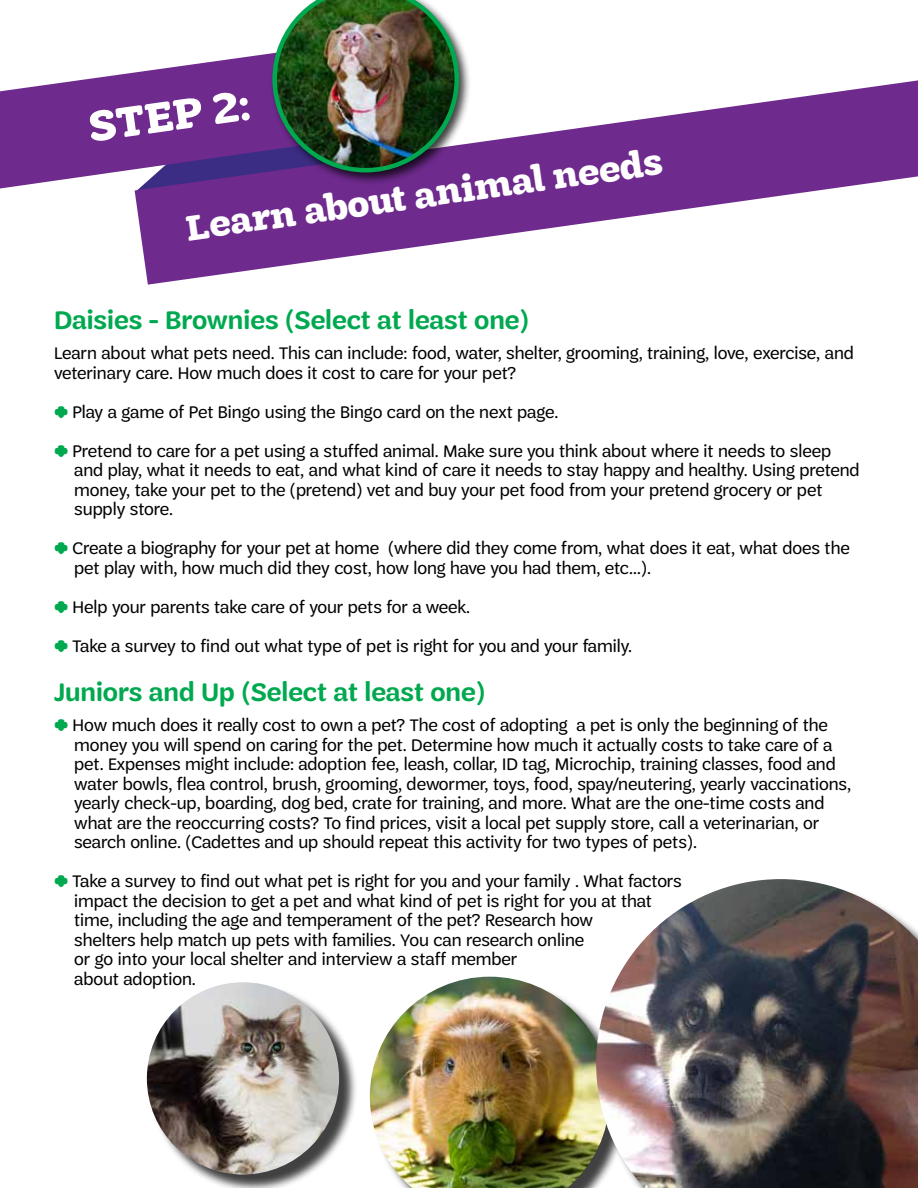
<style>
.page{position:relative;width:918px;height:1188px;background:#fff}
.page>*{position:absolute;margin:0;border:0;box-sizing:border-box;transform-origin:0 0}
.t1{font:700 45px "Trefoil Slab";color:#fff}
.t2{font:700 37.5px "Trefoil Slab";color:#fff}
.t3{font:600 27px "Trefoil Sans";color:#00a94f}
.t4{font:18px/19.5px "Trefoil Sans";color:#000}
.s1{color:#00a94f}
</style>
<div class="page">
<img style="left:370px;top:977px;width:226px;height:211px">
<svg style="left:0;top:72px;width:136px;height:117px;fill:#6e2a8d"></svg>
<svg style="left:135px;top:80px;width:783px;height:205px;fill:#6e2a8d"></svg>
<img style="left:596px;top:879px;width:322px;height:309px">
<div style="left:269px;top:0;width:203px;height:185px;background:#000;opacity:.75"></div>
<img style="left:136px;top:0;width:323px;height:191px">
<div style="left:149px;top:985px;width:209px;height:203px;background:#000;opacity:.75"></div>
<img style="left:147px;top:982px;width:192px;height:192px;border-radius:96px">
<h1 class="t1" style="left:86px;top:102px;width:164px;rotate:-8deg">STEP 2:</h1>
<h2 class="t2" style="left:184px;top:207px;width:482px;rotate:-8deg">Learn about animal needs</h2>
<h3 class="t3" style="left:54px;top:305px;width:477px">Daisies - Brownies (Select at least one)</h3>
<p class="t4" style="left:54px;top:343px;width:801px">Learn about what pets need. This can include: food, water, shelter, grooming, training, love, exercise, and veterinary care. How much does it cost to care for your pet?</p>
<p class="t4" style="left:54px;top:392px;width:779px;line-height:39px"><span class="s1">☙</span> Play a game of Pet Bingo using the Bingo card on the next page.<br><span class="s1">☙</span> Pretend to care for a pet using a stuffed animal. Make sure you think about where it needs to sleep</p>
<p class="t4" style="left:74px;top:460px;width:787px">and play, what it needs to eat, and what kind of care it needs to stay happy and healthy. Using pretend money, take your pet to the (pretend) vet and buy your pet food from your pretend grocery or pet supply store.</p>
<p class="t4" style="left:74px;top:538px;width:777px;text-indent:-20px"><span class="s1">☙</span> Create a biography for your pet at home (where did they come from, what does it eat, what does the pet play with, how much did they cost, how long have you had them, etc…).</p>
<p class="t4" style="left:54px;top:587px;width:580px;line-height:39px"><span class="s1">☙</span> Help your parents take care of your pets for a week.<br><span class="s1">☙</span> Take a survey to find out what type of pet is right for you and your family.</p>
<h3 class="t3" style="left:54px;top:677px;width:433px">Juniors and Up (Select at least one)</h3>
<p class="t4" style="left:74px;top:715px;width:779px;text-indent:-20px"><span class="s1">☙</span> How much does it really cost to own a pet? The cost of adopting a pet is only the beginning of the money you will spend on caring for the pet. Determine how much it actually costs to take care of a pet. Expenses might include: adoption fee, leash, collar, ID tag, Microchip, training classes, food and water bowls, flea control, brush, grooming, dewormer, toys, food, spay/neutering, yearly vaccinations, yearly check-up, boarding, dog bed, crate for training, and more. What are the one-time costs and what are the reoccurring costs? To find prices, visit a local pet supply store, call a veterinarian, or search online. (Cadettes and up should repeat this activity for two types of pets).</p>
<p class="t4" style="left:74px;top:871px;width:609px;text-indent:-20px"><span class="s1">☙</span> Take a survey to find out what pet is right for you and your family . What factors impact the decision to get a pet and what kind of pet is right for you at that time, including the age and temperament of the pet? Research how<br>shelters help match up pets with families. You can research online<br>or go into your local shelter and interview a staff member<br>about adoption.</p>
</div>
